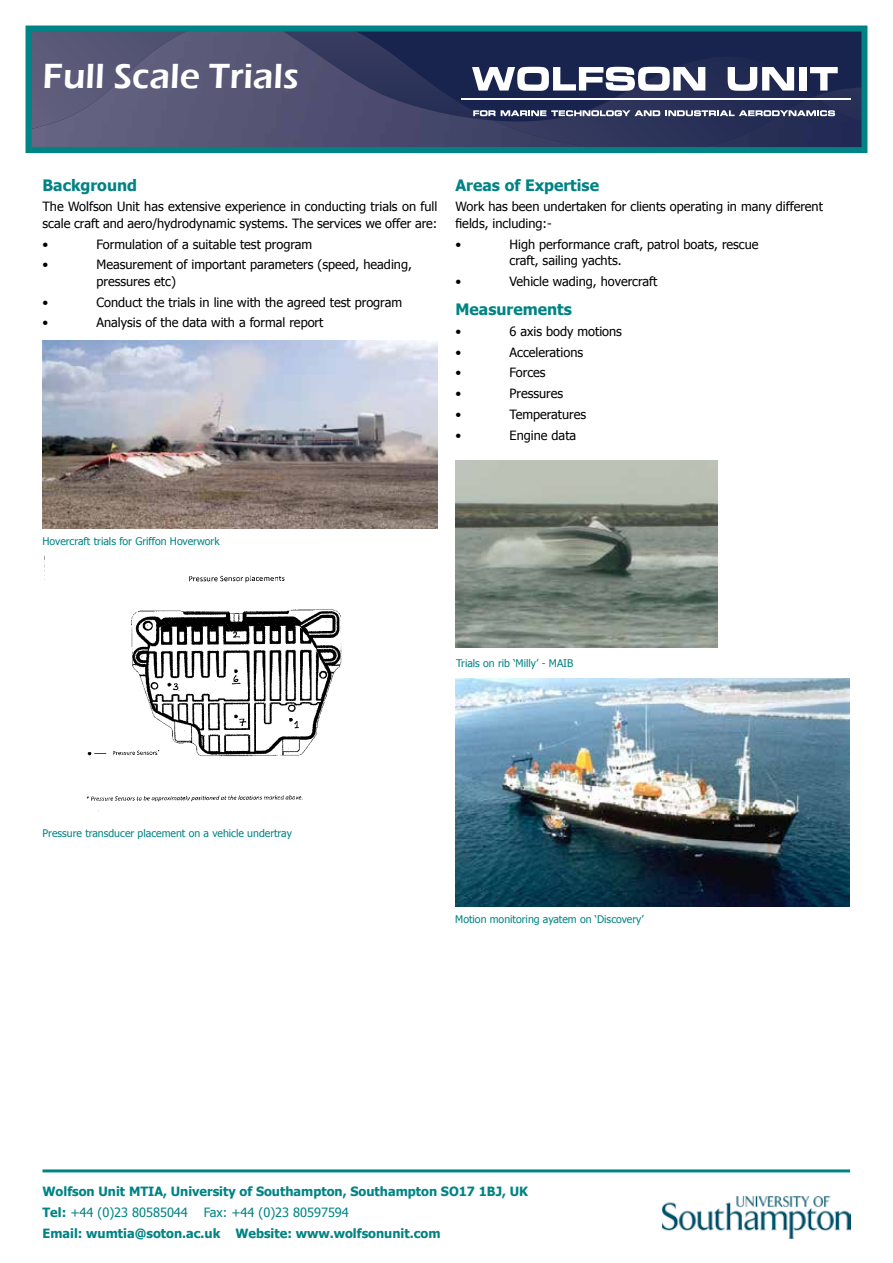
<style>
.page{position:relative;width:893px;height:1263px;background:#fff}
.page>*{position:absolute;margin:0;border:0;box-sizing:border-box;transform-origin:0 0}
.t1{font:600 36px "Eras ITC";color:#fff}
.t2{font:700 15.75px "Tahoma";color:#008384}
.t3{font:12.75px/16.5px "Tahoma";color:#000}
.t4{font:700 12.75px/20.7px "Tahoma";color:#008384}
.t5{font:12.75px "Tahoma";color:#008384}
.t6{font:10.5px "Tahoma";color:#008384}
.s1{font-weight:400}
</style>
<div class="page">
<img style="left:43px;top:341px;width:395px;height:188px">
<img style="left:455px;top:460px;width:262px;height:188px">
<img style="left:662px;top:1197px;width:188px;height:41px">
<hr style="left:43px;top:1169px;width:807px;height:3px;background:#008384">
<img style="left:33px;top:33px;width:827px;height:113px">
<div style="left:26px;top:26px;width:841px;height:127px;border:6px solid #008384"></div>
<svg style="left:472px;top:67px;width:233px;height:24px"></svg>
<svg style="left:728px;top:67px;width:66px;height:24px"></svg>
<div style="left:799px;top:67px;width:7px;height:24px;background:#fff"></div>
<svg style="left:810px;top:67px;width:28px;height:24px"></svg>
<svg style="left:473px;top:110px;width:362px;height:6px"></svg>
<hr style="left:461px;top:98px;width:389px;height:1px;background:#fff">
<img style="left:44px;top:555px;width:298px;height:257px">
<img style="left:455px;top:678px;width:395px;height:228px">
<h1 class="t1" style="left:43px;top:56px;width:258px">Full Scale Trials</h1>
<p class="t2" style="left:43px;top:174px;width:96px">Background</p>
<p class="t3" style="left:43px;top:198px;width:396px">The Wolfson Unit has extensive experience in conducting trials on full scale craft and aero/hydrodynamic systems. The services we offer are:</p>
<p class="t3" style="left:43px;top:235px;width:7px">•</p>
<p class="t3" style="left:97px;top:235px;width:217px">Formulation of a suitable test program</p>
<p class="t3" style="left:43px;top:256px;width:7px">•</p>
<p class="t3" style="left:97px;top:256px;width:317px">Measurement of important parameters (speed, heading, pressures etc)</p>
<p class="t3" style="left:43px;top:293px;width:7px">•</p>
<p class="t3" style="left:97px;top:293px;width:307px">Conduct the trials in line with the agreed test program</p>
<p class="t3" style="left:43px;top:314px;width:7px">•</p>
<p class="t3" style="left:97px;top:314px;width:228px">Analysis of the data with a formal report</p>
<p class="t2" style="left:455px;top:174px;width:145px">Areas of Expertise</p>
<p class="t3" style="left:455px;top:198px;width:369px">Work has been undertaken for clients operating in many different fields, including:-</p>
<p class="t3" style="left:455px;top:235px;width:7px">•</p>
<p class="t3" style="left:509px;top:235px;width:251px">High performance craft, patrol boats, rescue craft, sailing yachts.</p>
<p class="t3" style="left:455px;top:272px;width:7px">•</p>
<p class="t3" style="left:509px;top:272px;width:149px">Vehicle wading, hovercraft</p>
<p class="t2" style="left:455px;top:298px;width:118px">Measurements</p>
<p class="t3" style="left:455px;top:322px;width:7px">•</p>
<p class="t3" style="left:509px;top:322px;width:114px">6 axis body motions</p>
<p class="t3" style="left:455px;top:343px;width:7px">•</p>
<p class="t3" style="left:509px;top:343px;width:75px">Accelerations</p>
<p class="t3" style="left:455px;top:364px;width:7px">•</p>
<p class="t3" style="left:509px;top:364px;width:38px">Forces</p>
<p class="t3" style="left:455px;top:385px;width:7px">•</p>
<p class="t3" style="left:509px;top:385px;width:55px">Pressures</p>
<p class="t3" style="left:455px;top:405px;width:7px">•</p>
<p class="t3" style="left:509px;top:405px;width:78px">Temperatures</p>
<p class="t3" style="left:455px;top:426px;width:7px">•</p>
<p class="t3" style="left:509px;top:426px;width:68px">Engine data</p>
<p class="t6" style="left:43px;top:534px;width:179px">Hovercraft trials for Griffon Hoverwork</p>
<p class="t6" style="left:456px;top:656px;width:119px">Trials on rib ‘Milly’ - MAIB</p>
<p class="t6" style="left:43px;top:826px;width:251px">Pressure transducer placement on a vehicle undertray</p>
<p class="t6" style="left:455px;top:912px;width:190px">Motion monitoring ayatem on ‘Discovery’</p>
<p class="t4" style="left:43px;top:1180px;width:487px">Wolfson Unit MTIA, University of Southampton, Southampton SO17 1BJ, UK<br>Tel: <span class="s1">+44 (0)23 80585044</span></p>
<p class="t5" style="left:204px;top:1204px;width:147px">Fax: +44 (0)23 80597594</p>
<p class="t4" style="left:43px;top:1222px;width:399px">Email: wumtia@soton.ac.uk Website: www.wolfsonunit.com</p>
</div>
